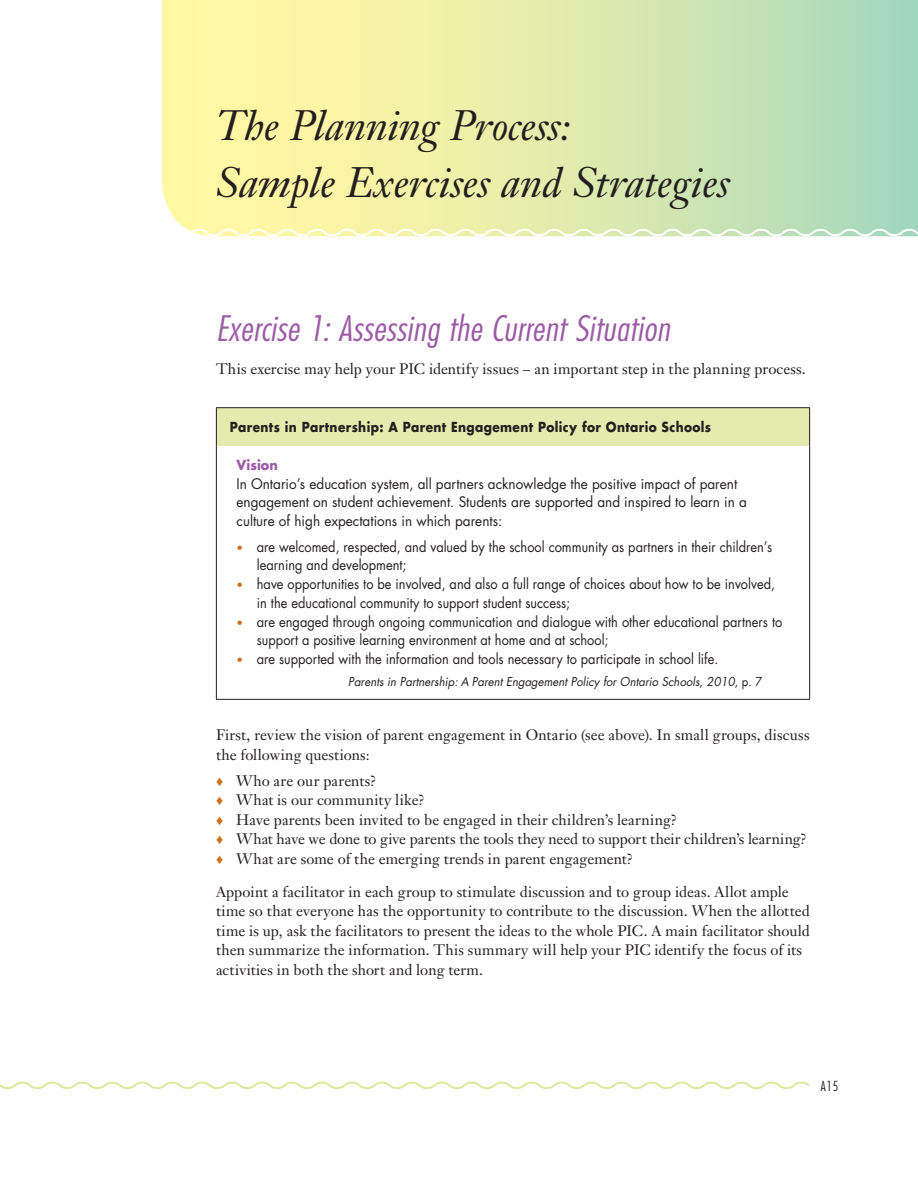
<style>
.page{position:relative;width:918px;height:1188px;background:#fff}
.page>*{position:absolute;margin:0;border:0;box-sizing:border-box;transform-origin:0 0}
.t1{font:italic 42px/57px "Janson Text";letter-spacing:-.005em;color:#231f20}
.t2{font:italic 300 condensed 34.2px "Futura";letter-spacing:.01em;color:#9b5ba5;scale:1.05 1}
.t3{font:15px/19.5px "Janson Text";letter-spacing:.005em;color:#231f20}
.t4{font:14.25px/18.8px "Futura";color:#231f20;scale:.9 1}
.t5{font:14.25px/18.8px "Futura";color:#231f20;scale:.95 1}
.t6{font:700 13.5px "Futura";letter-spacing:.03em;color:#231f20;scale:.9 1}
.t7{font:700 13.5px "Futura";color:#9b5ba5;scale:.95 1}
.t8{font:300 condensed 13.5px "Futura";color:#231f20}
.t9{font:italic 12px "Futura";color:#231f20;scale:.95 1}
.s1{font-family:"Janson Text";font-weight:700;font-size:12px;color:#ce7019}
.s2{font-style:normal}
.s3{color:#ce7019}
</style>
<div class="page">
<svg style="left:162px;top:0;width:756px;height:226px;background:#e0ebad"></svg>
<svg style="left:182px;top:226px;width:736px;height:11px"></svg>
<svg style="left:0;top:1081px;width:810px;height:8px"></svg>
<div style="left:216px;top:408px;width:594px;height:38px;background:#e3ecae"></div>
<hr style="left:216px;top:407px;width:594px;height:1px;background:#231f20">
<hr style="left:216px;top:408px;width:1px;height:38px;background:#231f20">
<hr style="left:809px;top:408px;width:1px;height:38px;background:#231f20">
<hr style="left:216px;top:446px;width:1px;height:253px;background:#231f20">
<hr style="left:809px;top:446px;width:1px;height:253px;background:#231f20">
<hr style="left:216px;top:699px;width:594px;height:1px;background:#231f20">
<h1 class="t1" style="left:216px;top:98px;width:515px">The Planning Process:<br>Sample Exercises and Strategies</h1>
<h2 class="t2" style="left:216px;top:307px;width:434px">Exercise 1: Assessing the Current Situation</h2>
<p class="t3" style="left:216px;top:359px;width:591px">This exercise may help your PIC identify issues – an important step in the planning process.</p>
<p class="t6" style="left:230px;top:418px;width:536px">Parents in Partnership: A Parent Engagement Policy for Ontario Schools</p>
<p class="t7" style="left:237px;top:455px;width:45px">Vision</p>
<p class="t5" style="left:237px;top:474px;width:539px">In Ontario’s education system, all partners acknowledge the positive impact of parent engagement on student achievement. Students are supported and inspired to learn in a culture of high expectations in which parents:</p>
<p class="t4" style="left:257px;top:537px;width:574px;text-indent:-20px"><span class="s1">•</span> are welcomed, respected, and valued by the school community as partners in their children’s learning and development;</p>
<p class="t4" style="left:257px;top:574px;width:577px;text-indent:-20px"><span class="s1">•</span> have opportunities to be involved, and also a full range of choices about how to be involved, in the educational community to support student success;</p>
<p class="t4" style="left:257px;top:612px;width:585px;text-indent:-20px"><span class="s1">•</span> are engaged through ongoing communication and dialogue with other educational partners to support a positive learning environment at home and at school;</p>
<p class="t4" style="left:237px;top:649px;width:537px"><span class="s1">•</span> are supported with the information and tools necessary to participate in school life.</p>
<p class="t9" style="left:348px;top:673px;width:437px">Parents in Partnership: A Parent Engagement Policy for Ontario Schools, 2010<span class="s2">, p. 7</span></p>
<p class="t3" style="left:216px;top:725px;width:595px">First, review the vision of parent engagement in Ontario (see above). In small groups, discuss the following questions:</p>
<p class="t3" style="left:216px;top:771px;width:592px"><span class="s3">♦</span> Who are our parents?<br><span class="s3">♦</span> What is our community like?<br><span class="s3">♦</span> Have parents been invited to be engaged in their children’s learning?<br><span class="s3">♦</span> What have we done to give parents the tools they need to support their children’s learning? <span class="s3">♦</span> What are some of the emerging trends in parent engagement?</p>
<p class="t3" style="left:216px;top:882px;width:595px">Appoint a facilitator in each group to stimulate discussion and to group ideas. Allot ample time so that everyone has the opportunity to contribute to the discussion. When the allotted time is up, ask the facilitators to present the ideas to the whole PIC. A main facilitator should then summarize the information. This summary will help your PIC identify the focus of its activities in both the short and long term.</p>
<p class="t8" style="left:821px;top:1077px;width:19px">A15</p>
</div>
